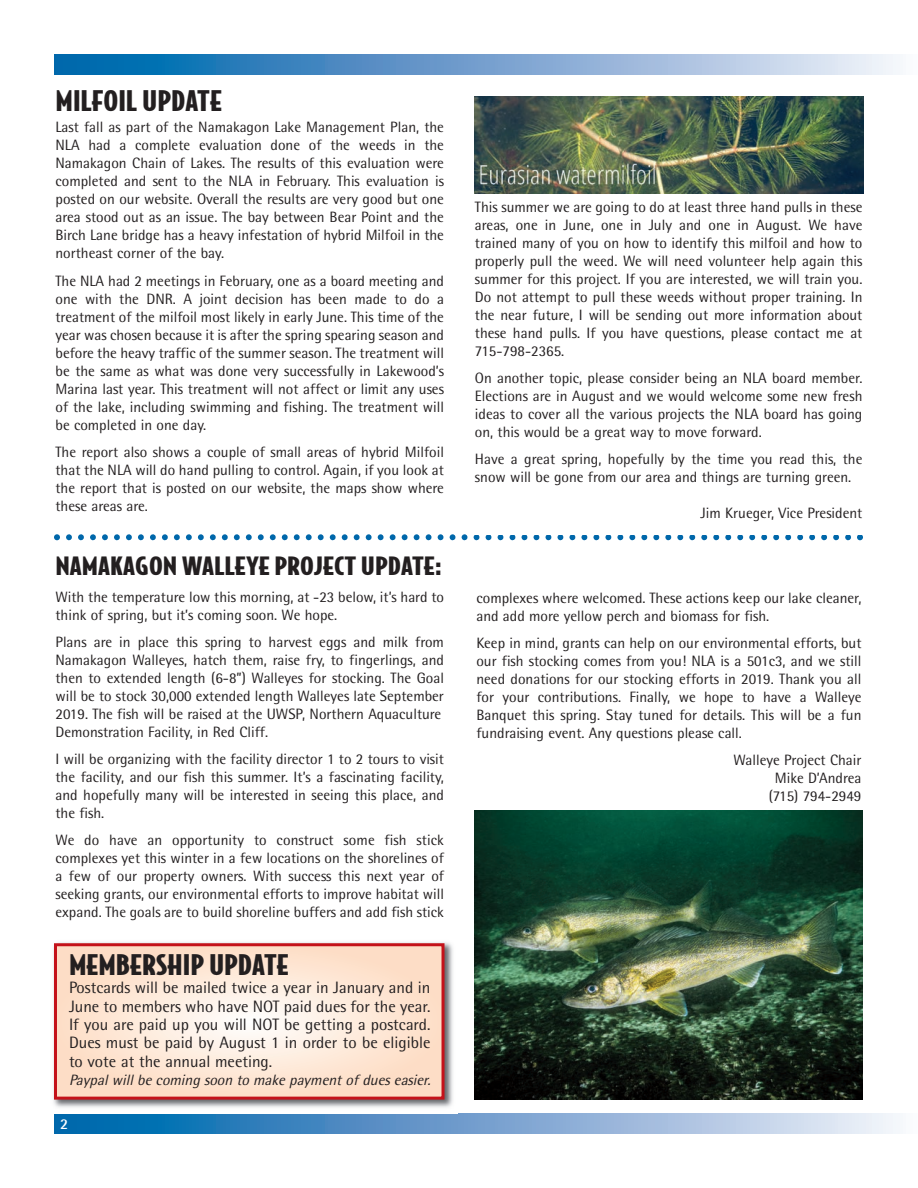
<style>
.page{position:relative;width:918px;height:1188px;background:#fff}
.page>*{position:absolute;margin:0;border:0;box-sizing:border-box;transform-origin:0 0}
.t1{font:900 27px "Bodega Sans";color:#231f20;scale:1.15 1}
.t2{font:900 24px "Bodega Sans";color:#231f20;scale:1.2 1}
.t3{font:16.5px/18.3px "Rotis Semi Sans";color:#231f20;text-align:justify}
.t4{font:15px/18px "Rotis Semi Sans";color:#231f20;text-align:justify}
.t5{font:italic 15px "Rotis Semi Sans";color:#231f20}
.t6{font:700 15px "Rotis Semi Sans";color:#fff}
</style>
<div class="page">
<div style="left:54px;top:1114px;width:864px;height:20px;background:linear-gradient(to right,#005ca8,#f8eff9)"></div>
<div style="left:54px;top:54px;width:864px;height:20px;background:linear-gradient(to right,#005ca8,#f8eff9)"></div>
<svg style="left:54px;top:534px;width:809px;height:6px"></svg>
<img style="left:475px;top:96px;width:389px;height:97px">
<div style="left:473px;top:200px;width:391px;height:335px;background:#fff"></div>
<img style="left:53px;top:942px;width:400px;height:166px">
<svg style="left:58px;top:947px;width:383px;height:149px;background:#fde6d4"></svg>
<div style="left:54px;top:943px;width:391px;height:157px;border:3px solid #c4121a"></div>
<img style="left:475px;top:811px;width:388px;height:288px">
<h1 class="t1" style="left:56px;top:90px;width:146px">MILFOIL UPDATE</h1>
<p class="t4" style="left:56px;top:119px;width:390px">Last fall as part of the Namakagon Lake Management Plan, the NLA had a complete evaluation done of the weeds in the Namakagon Chain of Lakes. The results of this evaluation were completed and sent to the NLA in February. This evaluation is posted on our website. Overall the results are very good but one area stood out as an issue. The bay between Bear Point and the Birch Lane bridge has a heavy infestation of hybrid Milfoil in the northeast corner of the bay.</p>
<p class="t4" style="left:56px;top:274px;width:390px">The NLA had 2 meetings in February, one as a board meeting and one with the DNR. A joint decision has been made to do a treatment of the milfoil most likely in early June. This time of the year was chosen because it is after the spring spearing season and before the heavy traffic of the summer season. The treatment will be the same as what was done very successfully in Lakewood’s Marina last year. This treatment will not affect or limit any uses of the lake, including swimming and fishing. The treatment will be completed in one day.</p>
<p class="t4" style="left:56px;top:445px;width:390px">The report also shows a couple of small areas of hybrid Milfoil that the NLA will do hand pulling to control. Again, if you look at the report that is posted on our website, the maps show where these areas are.</p>
<h2 class="t2" style="left:56px;top:557px;width:324px">NAMAKAGON WALLEYE PROJECT UPDATE:</h2>
<p class="t4" style="left:55px;top:590px;width:390px">With the temperature low this morning, at -23 below, it’s hard to think of spring, but it’s coming soon. We hope.</p>
<p class="t4" style="left:55px;top:635px;width:390px;text-align:left">Plans are in place this spring to harvest eggs and milk from Namakagon Walleyes, hatch them, raise fry, to fingerlings, and then to extended length (6-8”) Walleyes for stocking. The Goal will be to stock 30,000 extended length Walleyes late September 2019. The fish will be raised at the UWSP, Northern Aquaculture Demonstration Facility, in Red Cliff.</p>
<p class="t4" style="left:55px;top:752px;width:390px">I will be organizing with the facility director 1 to 2 tours to visit the facility, and our fish this summer. It’s a fascinating facility, and hopefully many will be interested in seeing this place, and the fish.</p>
<p class="t4" style="left:55px;top:833px;width:390px">We do have an opportunity to construct some fish stick complexes yet this winter in a few locations on the shorelines of a few of our property owners. With success this next year of seeking grants, our environmental efforts to improve habitat will expand. The goals are to build shoreline buffers and add fish stick</p>
<h1 class="t1" style="left:69px;top:954px;width:193px">MEMBERSHIP UPDATE</h1>
<p class="t3" style="left:69px;top:980px;width:363px">Postcards will be mailed twice a year in January and in June to members who have NOT paid dues for the year.<br>If you are paid up you will NOT be getting a postcard.<br>Dues must be paid by August 1 in order to be eligible to vote at the annual meeting.</p>
<p class="t5" style="left:69px;top:1075px;width:366px">Paypal will be coming soon to make payment of dues easier.</p>
<p class="t6" style="left:60px;top:1119px;width:10px">2</p>
<p class="t4" style="left:475px;top:199px;width:389px">This summer we are going to do at least three hand pulls in these areas, one in June, one in July and one in August. We have trained many of you on how to identify this milfoil and how to properly pull the weed. We will need volunteer help again this summer for this project. If you are interested, we will train you.<br>Do not attempt to pull these weeds without proper training. In the near future, I will be sending out more information about these hand pulls. If you have questions, please contact me at 715-798-2365.</p>
<p class="t4" style="left:475px;top:370px;width:389px">On another topic, please consider being an NLA board member.<br>Elections are in August and we would welcome some new fresh ideas to cover all the various projects the NLA board has going on, this would be a great way to move forward.</p>
<p class="t4" style="left:475px;top:451px;width:389px">Have a great spring, hopefully by the time you read this, the snow will be gone from our area and things are turning green.</p>
<p class="t4" style="left:701px;top:505px;width:163px">Jim Krueger, Vice President</p>
<p class="t4" style="left:476px;top:591px;width:387px">complexes where welcomed. These actions keep our lake cleaner, and add more yellow perch and biomass for fish.</p>
<p class="t4" style="left:476px;top:636px;width:387px">Keep in mind, grants can help on our environmental efforts, but our fish stocking comes from you! NLA is a 501c3, and we still need donations for our stocking efforts in 2019. Thank you all for your contributions. Finally, we hope to have a Walleye Banquet this spring. Stay tuned for details. This will be a fun fundraising event. Any questions please call.</p>
<p class="t4" style="left:733px;top:753px;width:130px;text-align:right">Walleye Project Chair<br>Mike D’Andrea<br>(715) 794-2949</p>
</div>
